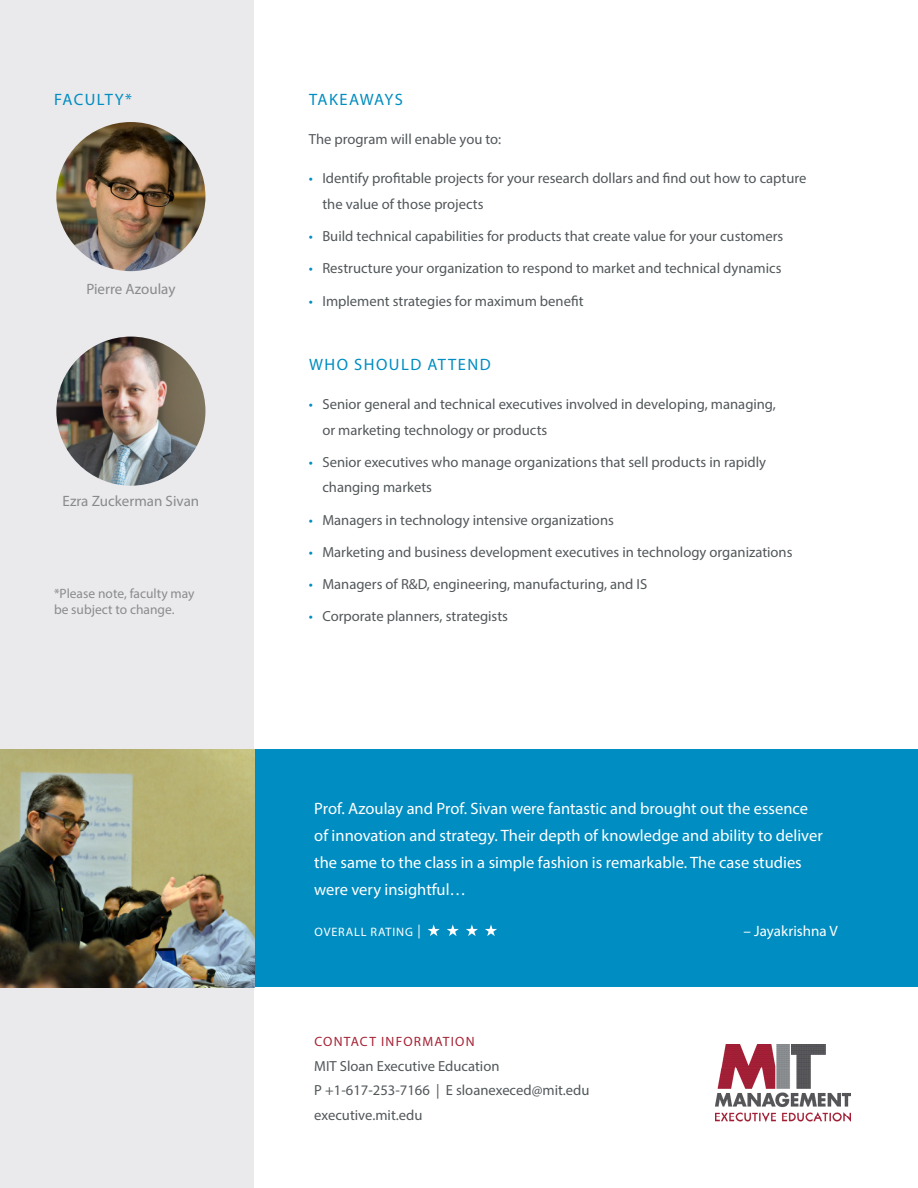
<style>
.page{position:relative;width:918px;height:1188px;background:#fff}
.page>*{position:absolute;margin:0;border:0;box-sizing:border-box;transform-origin:0 0}
.t1{font:16.5px/27px "Myriad Pro";color:#fff}
.Subhead{font:16.5px "Myriad Pro";letter-spacing:.09em;color:#008dc1}
.Subhead-2{font:16.5px "Myriad Pro";letter-spacing:.055em;color:#008dc1}
.Bullet{font:15px "Myriad Pro";color:#888b8d}
.t2{font:15px "Myriad Pro";color:#fff}
.t3{font:14.7px/25.5px "Myriad Pro";color:#52575a}
.t4{font:13.5px/16.2px "Myriad Pro";color:#898c8d}
.t5{font:13.5px "Myriad Pro";letter-spacing:.09em;color:#a52235}
.t6{font:12.3px "Myriad Pro";letter-spacing:.07em;color:#fff}
.s1{color:#008dc1}
.s2{font-size:13.8px}
</style>
<div class="page">
<div style="left:0;top:0;width:254px;height:1188px;background:#eae9eb"></div>
<div style="left:0;top:750px;width:918px;height:237px;background:#008dc1"></div>
<img style="left:716px;top:1044px;width:135px;height:78px">
<img style="left:56px;top:122px;width:149px;height:149px;border-radius:75px">
<img style="left:56px;top:337px;width:149px;height:149px;border-radius:75px">
<svg style="left:428px;top:925px;width:12px;height:11px"></svg>
<svg style="left:447px;top:925px;width:12px;height:11px"></svg>
<svg style="left:466px;top:925px;width:12px;height:11px"></svg>
<svg style="left:485px;top:925px;width:12px;height:11px"></svg>
<img style="left:0;top:750px;width:254px;height:237px">
<p class="Subhead" style="left:54px;top:90px;width:79px">FACULTY*</p>
<p class="Bullet" style="left:86px;top:280px;width:91px">Pierre Azoulay</p>
<p class="Bullet" style="left:63px;top:491px;width:138px">Ezra Zuckerman Sivan</p>
<p class="t4" style="left:54px;top:585px;width:142px">*Please note, faculty may be subject to change.</p>
<p class="Subhead-2" style="left:309px;top:90px;width:95px">TAKEAWAYS</p>
<p class="t3" style="left:309px;top:127px;width:194px">The program will enable you to:</p>
<p class="t3" style="left:322px;top:166px;width:486px;text-indent:-14px"><span class="s1">•</span> Identify profitable projects for your research dollars and find out how to capture the value of those projects</p>
<p class="t3" style="left:309px;top:223px;width:476px"><span class="s1">•</span> Build technical capabilities for products that create value for your customers</p>
<p class="t3" style="left:309px;top:256px;width:474px"><span class="s1">•</span> Restructure your organization to respond to market and technical dynamics</p>
<p class="t3" style="left:309px;top:288px;width:276px"><span class="s1">•</span> Implement strategies for maximum benefit</p>
<p class="Subhead" style="left:309px;top:354px;width:183px">WHO SHOULD ATTEND</p>
<p class="t3" style="left:322px;top:391px;width:455px;text-indent:-14px"><span class="s1">•</span> Senior general and technical executives involved in developing, managing, or marketing technology or products</p>
<p class="t3" style="left:322px;top:449px;width:445px;text-indent:-14px"><span class="s1">•</span> Senior executives who manage organizations that sell products in rapidly changing markets</p>
<p class="t3" style="left:309px;top:507px;width:307px"><span class="s1">•</span> Managers in technology intensive organizations</p>
<p class="t3" style="left:309px;top:539px;width:485px"><span class="s1">•</span> Marketing and business development executives in technology organizations</p>
<p class="t3" style="left:309px;top:571px;width:340px"><span class="s1">•</span> Managers of R&amp;D, engineering, manufacturing, and IS</p>
<p class="t3" style="left:309px;top:604px;width:201px"><span class="s1">•</span> Corporate planners, strategists</p>
<p class="t1" style="left:314px;top:795px;width:510px">Prof. Azoulay and Prof. Sivan were fantastic and brought out the essence of innovation and strategy. Their depth of knowledge and ability to deliver the same to the class in a simple fashion is remarkable. The case studies were very insightful…</p>
<p class="t6" style="left:314px;top:924px;width:108px">OVERALL RATING <span class="s2">|</span></p>
<p class="t2" style="left:744px;top:922px;width:96px">– Jayakrishna V</p>
<p class="t5" style="left:314px;top:1033px;width:162px">CONTACT INFORMATION</p>
<p class="t3" style="left:314px;top:1053px;width:277px;line-height:24.8px">MIT Sloan Executive Education<br>P +1-617-253-7166 | E sloanexeced@mit.edu executive.mit.edu</p>
</div>
